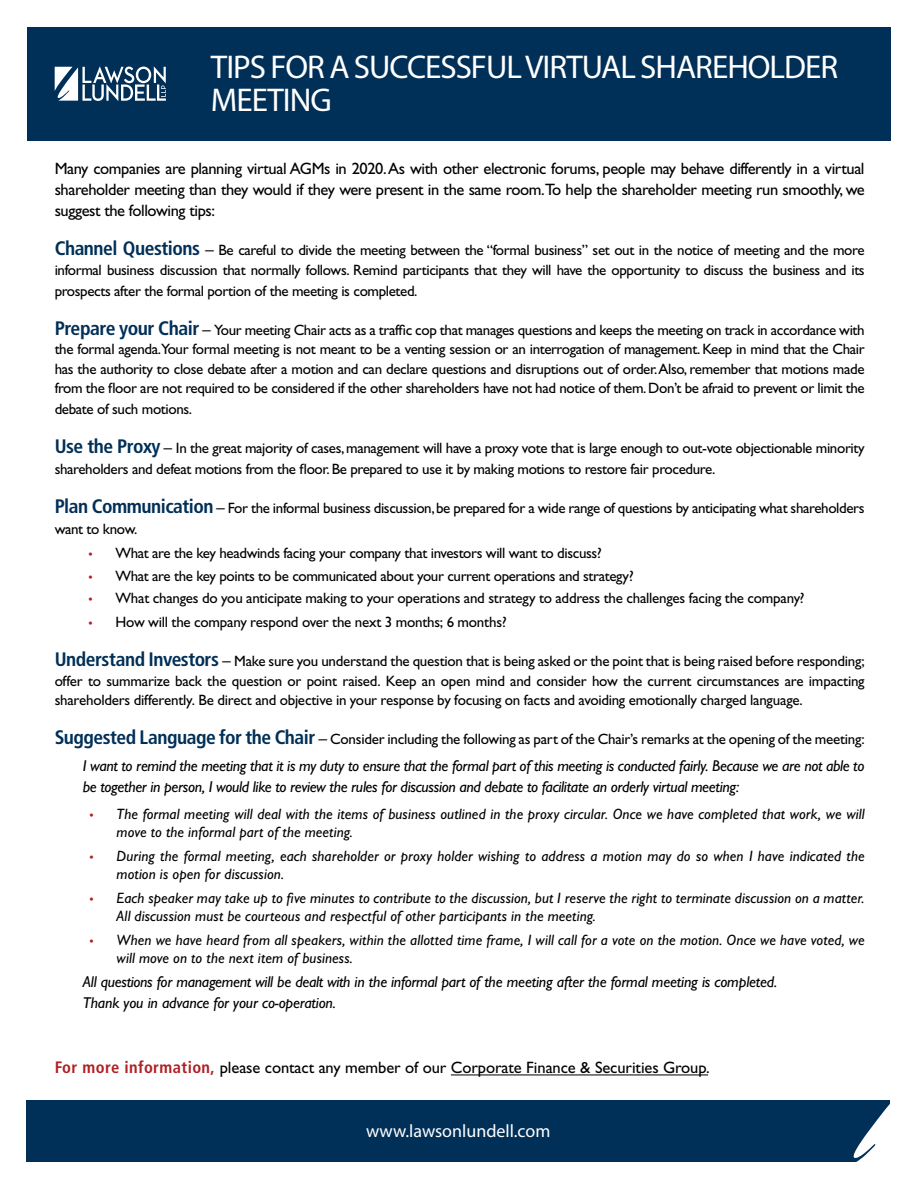
<style>
.page{position:relative;width:918px;height:1188px;background:#fff}
.page>*{position:absolute;margin:0;border:0;box-sizing:border-box;transform-origin:0 0}
.t1{font:33px/33px "Myriad Pro";letter-spacing:-.03em;color:#fff}
.t2{font:18px "Myriad Pro";color:#fff}
.t3{font:16.5px/21px "Gill Sans Std";letter-spacing:-.005em;color:#000;text-align:justify}
.t4{font:italic 15.75px/21px "Gill Sans Std";letter-spacing:-.02em;color:#000}
.t5{font:15px/19.5px "Gill Sans Std";letter-spacing:-.025em;color:#000}
.t6{font:italic 15px/18px "Gill Sans Std";letter-spacing:.005em;color:#000}
.s1{font-family:"Frutiger LT Pro";font-weight:700;font-stretch:condensed;font-size:19.5px;color:#002f57}
.s2{font-size:16.5px}
.s3{font-family:"Myriad Pro";color:#af2025}
.s4{font-family:"Myriad Pro";font-style:normal;color:#af2025}
.s5{font-family:"Frutiger LT Pro";font-weight:700;font-stretch:condensed;color:#af2025}
</style>
<div class="page">
<div style="left:27px;top:27px;width:864px;height:113px;background:#002f57"></div>
<div style="left:26px;top:1100px;width:864px;height:61px;background:#002f57"></div>
<svg style="left:853px;top:1104px;width:37px;height:58px"></svg>
<svg style="left:55px;top:66px;width:111px;height:35px"></svg>
<hr style="left:451px;top:1075px;width:257px;height:1px;background:#000">
<h1 class="t1" style="left:211px;top:50px;width:629px">TIPS FOR A SUCCESSFUL VIRTUAL SHAREHOLDER<br>MEETING</h1>
<p class="t3" style="left:55px;top:158px;width:812px">Many companies are planning virtual AGMs in 2020. As with other electronic forums, people may behave differently in a virtual shareholder meeting than they would if they were present in the same room.To help the shareholder meeting run smoothly, we suggest the following tips:</p>
<p class="t5" style="left:55px;top:240px;width:812px"><span class="s1">Channel Questions</span> <span class="s2">–</span> Be careful to divide the meeting between the “formal business” set out in the notice of meeting and the more informal business discussion that normally follows. Remind participants that they will have the opportunity to discuss the business and its</p>
<p class="t5" style="left:55px;top:281px;width:364px">prospects after the formal portion of the meeting is completed.</p>
<p class="t5" style="left:55px;top:320px;width:812px;text-align:justify"><span class="s1">Prepare your Chair</span> <span class="s2">–</span> Your meeting Chair acts as a traffic cop that manages questions and keeps the meeting on track in accordance with the formal agenda.Your formal meeting is not meant to be a venting session or an interrogation of management. Keep in mind that the Chair has the authority to close debate after a motion and can declare questions and disruptions out of order. Also, remember that motions made from the floor are not required to be considered if the other shareholders have not had notice of them. Don’t be afraid to prevent or limit the</p>
<p class="t5" style="left:55px;top:399px;width:139px">debate of such motions.</p>
<p class="t5" style="left:55px;top:438px;width:811px;line-height:21px"><span class="s1">Use the Proxy</span> <span class="s2">–</span> In the great majority of cases, management will have a proxy vote that is large enough to out-vote objectionable minority shareholders and defeat motions from the floor. Be prepared to use it by making motions to restore fair procedure.</p>
<p class="t5" style="left:55px;top:498px;width:811px;line-height:21px"><span class="s1">Plan Communication</span> <span class="s2">–</span> For the informal business discussion, be prepared for a wide range of questions by anticipating what shareholders want to know.</p>
<p class="t5" style="left:88px;top:543px;width:515px"><span class="s3">•</span> What are the key headwinds facing your company that investors will want to discuss?</p>
<p class="t5" style="left:88px;top:566px;width:547px"><span class="s3">•</span> What are the key points to be communicated about your current operations and strategy?</p>
<p class="t5" style="left:88px;top:588px;width:718px"><span class="s3">•</span> What changes do you anticipate making to your operations and strategy to address the challenges facing the company?</p>
<p class="t5" style="left:88px;top:612px;width:420px"><span class="s3">•</span> How will the company respond over the next 3 months; 6 months?</p>
<p class="t5" style="left:55px;top:651px;width:812px;text-align:justify"><span class="s1">Understand Investors</span> <span class="s2">–</span> Make sure you understand the question that is being asked or the point that is being raised before responding; offer to summarize back the question or point raised. Keep an open mind and consider how the current circumstances are impacting shareholders differently. Be direct and objective in your response by focusing on facts and avoiding emotionally charged language.</p>
<p class="t5" style="left:55px;top:729px;width:811px"><span class="s1">Suggested Language for the Chair</span> <span class="s2">–</span> Consider including the following as part of the Chair’s remarks at the opening of the meeting:</p>
<p class="t4" style="left:83px;top:756px;width:783px">I want to remind the meeting that it is my duty to ensure that the formal part of this meeting is conducted fairly. Because we are not able to be together in person, I would like to review the rules for discussion and debate to facilitate an orderly virtual meeting:</p>
<p class="t6" style="left:117px;top:805px;width:750px;text-indent:-27px"><span class="s4">•</span> The formal meeting will deal with the items of business outlined in the proxy circular. Once we have completed that work, we will move to the informal part of the meeting.</p>
<p class="t6" style="left:117px;top:847px;width:750px;text-indent:-27px"><span class="s4">•</span> During the formal meeting, each shareholder or proxy holder wishing to address a motion may do so when I have indicated the motion is open for discussion.</p>
<p class="t6" style="left:117px;top:889px;width:750px;text-indent:-27px"><span class="s4">•</span> Each speaker may take up to five minutes to contribute to the discussion, but I reserve the right to terminate discussion on a matter.<br>All discussion must be courteous and respectful of other participants in the meeting.</p>
<p class="t6" style="left:117px;top:931px;width:750px;text-indent:-27px"><span class="s4">•</span> When we have heard from all speakers, within the allotted time frame, I will call for a vote on the motion. Once we have voted, we will move on to the next item of business.</p>
<p class="t4" style="left:83px;top:972px;width:696px">All questions for management will be dealt with in the informal part of the meeting after the formal meeting is completed.<br>Thank you in advance for your co-operation.</p>
<p class="t3" style="left:55px;top:1057px;width:657px"><span class="s5">For more information,</span> please contact any member of our Corporate Finance &amp; Securities Group.</p>
<p class="t2" style="left:366px;top:1119px;width:186px">www.lawsonlundell.com</p>
</div>
